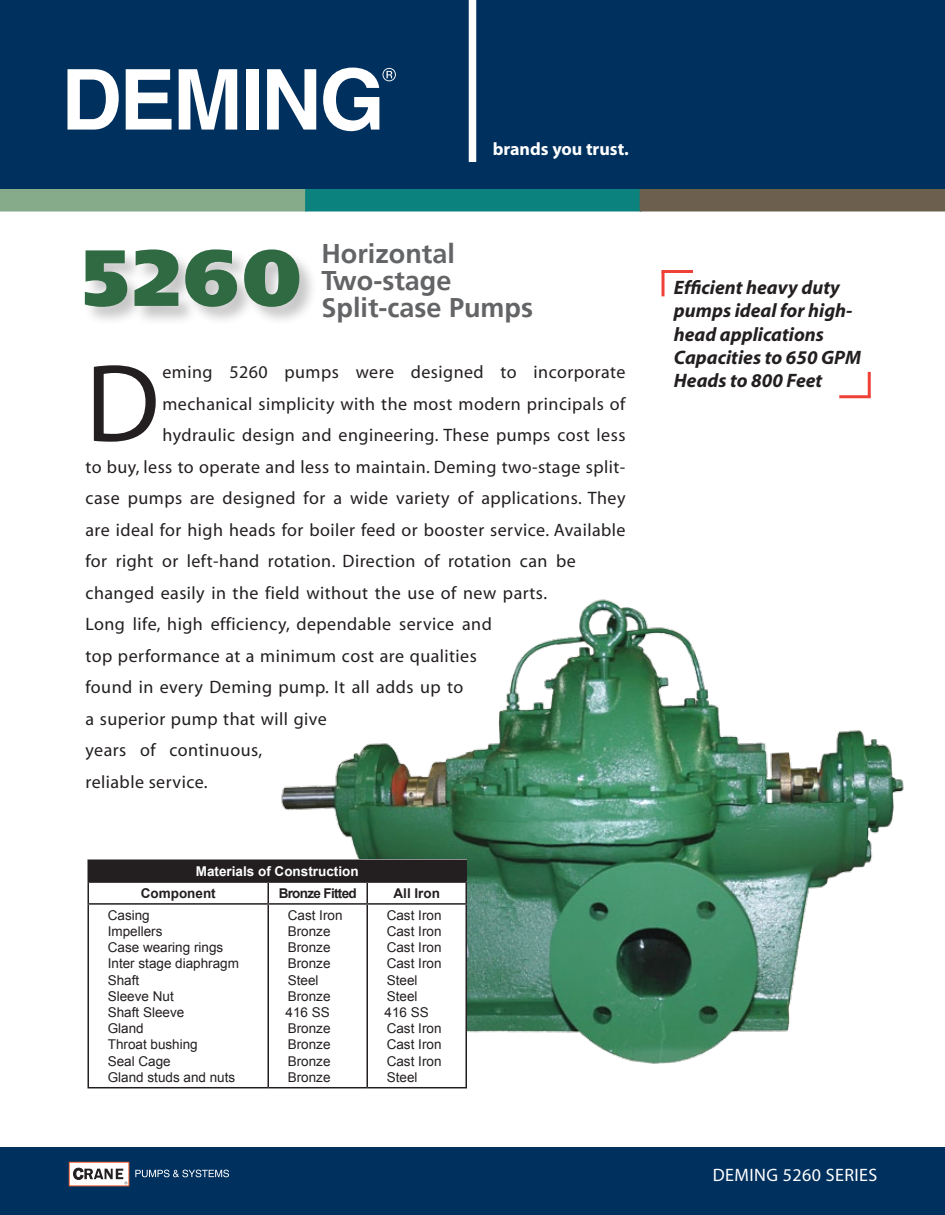
<style>
.page{position:relative;width:945px;height:1215px;background:#fff}
.page>*{position:absolute;margin:0;border:0;box-sizing:border-box;transform-origin:0 0}
.t1{font:111.45px "Myriad";color:#231f20}
.t2{font:900 79.5px "Frutiger";color:#2f6a43}
.t3{font:700 27px/27px "Frutiger";color:#636466}
.t4{font:italic 700 19.5px/23.4px "Myriad";color:#231f20}
.t5{font:18px "Myriad";letter-spacing:.025em;color:#231f20}
.t6{font:18px "Myriad Pro";letter-spacing:.025em;color:#fff}
.t7{font:700 18px "Myriad Pro";color:#fff}
.t8{font:13.5px/16.2px "Arial";color:#231f20}
.t9{font:700 13.5px "Arial";color:#fff}
.t10{font:700 13.5px "Arial";color:#231f20}
.t11{font:700 13.5px "Arial";letter-spacing:-.05em;color:#231f20}
</style>
<div class="page">
<div style="left:0;top:0;width:945px;height:202px;background:#00305e"></div>
<div style="left:0;top:189px;width:307px;height:23px;background:#85ab8b"></div>
<div style="left:305px;top:189px;width:337px;height:23px;background:#0c827f"></div>
<div style="left:640px;top:189px;width:305px;height:23px;background:#6d5f4d"></div>
<div style="left:0;top:1148px;width:945px;height:67px;background:#00305e"></div>
<div style="left:469px;top:0;width:7px;height:162px;background:#fff"></div>
<div style="left:69px;top:1162px;width:60px;height:24px;background:#fff"></div>
<div style="left:69px;top:1162px;width:60px;height:24px;border:1px solid #f26531"></div>
<svg style="left:73px;top:1168px;width:54px;height:16px"></svg>
<svg style="left:135px;top:1170px;width:94px;height:7px"></svg>
<img style="left:276px;top:599px;width:628px;height:465px">
<hr style="left:662px;top:272px;width:3px;height:24px;background:#ef4136">
<hr style="left:662px;top:270px;width:31px;height:3px;background:#ef4136">
<hr style="left:868px;top:372px;width:3px;height:25px;background:#ef4136">
<hr style="left:839px;top:395px;width:32px;height:3px;background:#ef4136">
<div style="left:87px;top:860px;width:380px;height:228px;background:#fff"></div>
<div style="left:88px;top:860px;width:378px;height:22px;background:#231f20"></div>
<hr style="left:87px;top:860px;width:181px;height:1px;background:#231f20">
<hr style="left:87px;top:861px;width:2px;height:20px;background:#231f20">
<hr style="left:367px;top:860px;width:100px;height:1px;background:#231f20">
<hr style="left:465px;top:861px;width:2px;height:20px;background:#231f20">
<hr style="left:87px;top:881px;width:181px;height:2px;background:#231f20">
<hr style="left:87px;top:883px;width:2px;height:20px;background:#231f20">
<hr style="left:268px;top:881px;width:99px;height:2px;background:#231f20">
<hr style="left:267px;top:883px;width:2px;height:20px;background:#231f20">
<hr style="left:367px;top:881px;width:100px;height:2px;background:#231f20">
<hr style="left:366px;top:883px;width:2px;height:20px;background:#231f20">
<hr style="left:465px;top:883px;width:2px;height:20px;background:#231f20">
<hr style="left:87px;top:903px;width:181px;height:2px;background:#231f20">
<hr style="left:87px;top:905px;width:2px;height:182px;background:#231f20">
<hr style="left:268px;top:903px;width:99px;height:2px;background:#231f20">
<hr style="left:267px;top:905px;width:2px;height:182px;background:#231f20">
<hr style="left:367px;top:903px;width:100px;height:2px;background:#231f20">
<hr style="left:366px;top:905px;width:2px;height:182px;background:#231f20">
<hr style="left:465px;top:905px;width:2px;height:182px;background:#231f20">
<hr style="left:87px;top:1087px;width:181px;height:1px;background:#231f20">
<hr style="left:268px;top:1087px;width:99px;height:1px;background:#231f20">
<hr style="left:367px;top:1087px;width:100px;height:1px;background:#231f20">
<div style="left:84px;top:249px;width:235px;height:77px;background:#231f20;opacity:.25"></div>
<svg style="left:68px;top:69px;width:51px;height:61px"></svg>
<svg style="left:126px;top:69px;width:46px;height:61px"></svg>
<svg style="left:179px;top:69px;width:58px;height:61px"></svg>
<div style="left:246px;top:69px;width:12px;height:61px;background:#fff"></div>
<svg style="left:267px;top:69px;width:49px;height:61px"></svg>
<svg style="left:323px;top:68px;width:73px;height:63px"></svg>
<p class="t7" style="left:493px;top:137px;width:138px">brands you trust.</p>
<h2 class="t2" style="left:82px;top:229px;width:221px">5260</h2>
<h3 class="t3" style="left:321px;top:240px;width:135px">Horizontal<br>Two-stage</h3>
<h3 class="t3" style="left:321px;top:294px;width:213px">Split-case Pumps</h3>
<h1 class="t1" style="left:86px;top:348px;width:76px">D</h1>
<p class="t5" style="left:163px;top:363px;width:465px">eming 5260 pumps were designed to incorporate</p>
<p class="t5" style="left:163px;top:395px;width:464px">mechanical simplicity with the most modern principals of</p>
<p class="t5" style="left:163px;top:426px;width:464px">hydraulic design and engineering. These pumps cost less</p>
<p class="t5" style="left:86px;top:458px;width:541px">to buy, less to operate and less to maintain. Deming two-stage split-</p>
<p class="t5" style="left:86px;top:489px;width:541px">case pumps are designed for a wide variety of applications. They</p>
<p class="t5" style="left:86px;top:521px;width:541px">are ideal for high heads for boiler feed or booster service. Available</p>
<p class="t5" style="left:86px;top:552px;width:492px">for right or left-hand rotation. Direction of rotation can be</p>
<p class="t5" style="left:86px;top:584px;width:463px">changed easily in the field without the use of new parts.</p>
<p class="t5" style="left:86px;top:615px;width:408px">Long life, high efficiency, dependable service and</p>
<p class="t5" style="left:86px;top:647px;width:393px">top performance at a minimum cost are qualities</p>
<p class="t5" style="left:86px;top:678px;width:379px">found in every Deming pump. It all adds up to</p>
<p class="t5" style="left:86px;top:710px;width:243px">a superior pump that will give</p>
<p class="t5" style="left:86px;top:741px;width:178px">years of continuous,</p>
<p class="t5" style="left:86px;top:773px;width:124px">reliable service.</p>
<p class="t9" style="left:196px;top:862px;width:164px">Materials of Construction</p>
<p class="t10" style="left:141px;top:884px;width:76px">Component</p>
<p class="t11" style="left:279px;top:884px;width:80px">Bronze Fitted</p>
<p class="t10" style="left:394px;top:884px;width:48px">All Iron</p>
<p class="t8" style="left:108px;top:907px;width:133px">Casing<br>Impellers<br>Case wearing rings<br>Inter stage diaphragm<br>Shaft<br>Sleeve Nut<br>Shaft Sleeve<br>Gland<br>Throat bushing<br>Seal Cage<br>Gland studs and nuts</p>
<p class="t8" style="left:286px;top:907px;width:59px">Cast Iron<br>Bronze<br>Bronze<br>Bronze<br>Steel<br>Bronze<br>416 SS<br>Bronze<br>Bronze<br>Bronze<br>Bronze</p>
<p class="t8" style="left:385px;top:907px;width:59px">Cast Iron<br>Cast Iron<br>Cast Iron<br>Cast Iron<br>Steel<br>Steel<br>416 SS<br>Cast Iron<br>Cast Iron<br>Cast Iron<br>Steel</p>
<p class="t4" style="left:674px;top:276px;width:189px">Efficient heavy duty pumps ideal for high&shy;head applications<br>Capacities to 650 GPM<br>Heads to 800 Feet</p>
<p class="t6" style="left:713px;top:1164px;width:166px">DEMING 5260 SERIES</p>
</div>
